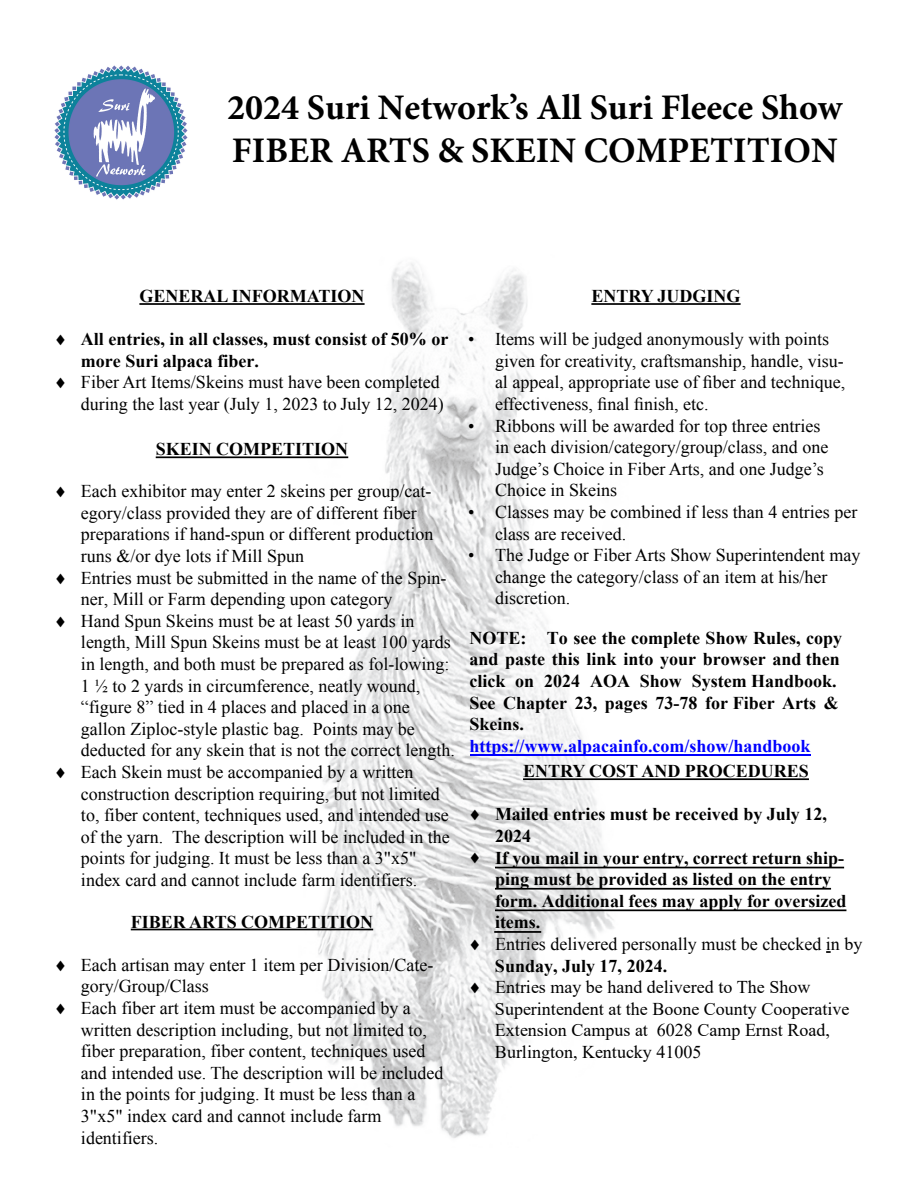
<style>
.page{position:relative;width:918px;height:1188px;background:#fff}
.page>*{position:absolute;margin:0;border:0;box-sizing:border-box;transform-origin:0 0}
.t1{font:700 36px/43.2px "Minion Pro";color:#000}
.t2{font:18px/21.6px "Times New Roman";color:#000}
.t3{font:700 18px/21.6px "Times New Roman";color:#000}
.t4{font:700 18px "Times New Roman";color:#00f}
</style>
<div class="page">
<img style="left:298px;top:263px;width:330px;height:875px">
<hr style="left:139px;top:303px;width:226px;height:2px;background:#000">
<hr style="left:156px;top:456px;width:192px;height:2px;background:#000">
<hr style="left:131px;top:929px;width:242px;height:1px;background:#000">
<hr style="left:591px;top:303px;width:150px;height:2px;background:#000">
<hr style="left:523px;top:778px;width:286px;height:2px;background:#000">
<hr style="left:470px;top:754px;width:340px;height:2px;background:#00f">
<hr style="left:494px;top:932px;width:47px;height:1px;background:#000">
<hr style="left:495px;top:909px;width:351px;height:2px;background:#000">
<hr style="left:495px;top:888px;width:336px;height:2px;background:#000">
<hr style="left:495px;top:867px;width:349px;height:1px;background:#000">
<img style="left:54px;top:65px;width:134px;height:135px">
<svg style="left:471px;top:810px;width:8px;height:11px"></svg>
<svg style="left:471px;top:853px;width:8px;height:11px"></svg>
<h1 class="t1" style="left:227px;top:85px;width:617px">2024 Suri Network’s All Suri Fleece Show<br>FIBER ARTS &amp; SKEIN COMPETITION</h1>
<p class="t3" style="left:139px;top:285px;width:227px">GENERAL INFORMATION</p>
<p class="t3" style="left:54px;top:328px;width:396px">♦ All entries, in all classes, must consist of 50% or</p>
<p class="t3" style="left:81px;top:350px;width:179px">more Suri alpaca fiber.</p>
<p class="t2" style="left:54px;top:371px;width:387px">♦ Fiber Art Items/Skeins must have been completed</p>
<p class="t2" style="left:81px;top:393px;width:364px">during the last year (July 1, 2023 to July 12, 2024)</p>
<p class="t3" style="left:156px;top:438px;width:194px">SKEIN COMPETITION</p>
<p class="t2" style="left:54px;top:480px;width:379px">♦ Each exhibitor may enter 2 skeins per group/cat-</p>
<p class="t2" style="left:81px;top:502px;width:337px">egory/class provided they are of different fiber</p>
<p class="t2" style="left:81px;top:523px;width:354px">preparations if hand-spun or different production</p>
<p class="t2" style="left:81px;top:545px;width:225px">runs &amp;/or dye lots if Mill Spun</p>
<p class="t2" style="left:54px;top:566px;width:394px">♦ Entries must be submitted in the name of the Spin-</p>
<p class="t2" style="left:81px;top:588px;width:313px">ner, Mill or Farm depending upon category</p>
<p class="t2" style="left:54px;top:610px;width:362px">♦ Hand Spun Skeins must be at least 50 yards in</p>
<p class="t2" style="left:81px;top:631px;width:371px">length, Mill Spun Skeins must be at least 100 yards</p>
<p class="t2" style="left:81px;top:653px;width:370px">in length, and both must be prepared as fol-lowing:</p>
<p class="t2" style="left:81px;top:674px;width:341px">1 ½ to 2 yards in circumference, neatly wound,</p>
<p class="t2" style="left:81px;top:696px;width:330px">“figure 8” tied in 4 places and placed in a one</p>
<p class="t2" style="left:81px;top:718px;width:335px">gallon Ziploc-style plastic bag. Points may be</p>
<p class="t2" style="left:81px;top:739px;width:375px">deducted for any skein that is not the correct length.</p>
<p class="t2" style="left:54px;top:761px;width:361px">♦ Each Skein must be accompanied by a written</p>
<p class="t2" style="left:81px;top:782px;width:360px">construction description requiring, but not limited</p>
<p class="t2" style="left:81px;top:804px;width:369px">to, fiber content, techniques used, and intended use</p>
<p class="t2" style="left:81px;top:826px;width:370px">of the yarn. The description will be included in the</p>
<p class="t2" style="left:81px;top:847px;width:337px">points for judging. It must be less than a 3"x5"</p>
<p class="t2" style="left:81px;top:869px;width:338px">index card and cannot include farm identifiers.</p>
<p class="t3" style="left:131px;top:910px;width:244px">FIBER ARTS COMPETITION</p>
<p class="t2" style="left:54px;top:954px;width:381px">♦ Each artisan may enter 1 item per Division/Cate-</p>
<p class="t2" style="left:81px;top:975px;width:129px">gory/Group/Class</p>
<p class="t2" style="left:54px;top:997px;width:358px">♦ Each fiber art item must be accompanied by a</p>
<p class="t2" style="left:81px;top:1018px;width:348px">written description including, but not limited to,</p>
<p class="t2" style="left:81px;top:1040px;width:346px">fiber preparation, fiber content, techniques used</p>
<p class="t2" style="left:81px;top:1062px;width:364px">and intended use. The description will be included</p>
<p class="t2" style="left:81px;top:1083px;width:336px">in the points for judging. It must be less than a</p>
<p class="t2" style="left:81px;top:1105px;width:302px">3"x5" index card and cannot include farm</p>
<p class="t2" style="left:81px;top:1126px;width:79px">identifiers.</p>
<p class="t3" style="left:591px;top:285px;width:151px">ENTRY JUDGING</p>
<p class="t2" style="left:495px;top:328px;width:352px;text-indent:-27px">• Items will be judged anonymously with points given for creativity, craftsmanship, handle, visu&shy;al appeal, appropriate use of fiber and technique, effectiveness, final finish, etc.</p>
<p class="t2" style="left:495px;top:415px;width:335px;text-indent:-27px">• Ribbons will be awarded for top three entries in each division/category/group/class, and one Judge’s Choice in Fiber Arts, and one Judge’s Choice in Skeins</p>
<p class="t2" style="left:495px;top:501px;width:364px;text-indent:-27px">• Classes may be combined if less than 4 entries per class are received.</p>
<p class="t2" style="left:495px;top:544px;width:367px;text-indent:-27px">• The Judge or Fiber Arts Show Superintendent may change the category/class of an item at his/her discretion.</p>
<p class="t3" style="left:470px;top:626px;width:374px">NOTE: To see the complete Show Rules, copy and paste this link into your browser and then click on 2024 AOA Show System Handbook.<br>See Chapter 23, pages 73-78 for Fiber Arts &amp; Skeins.</p>
<p class="t4" style="left:470px;top:733px;width:343px">https://www.alpacainfo.com/show/handbook</p>
<p class="t3" style="left:523px;top:760px;width:287px">ENTRY COST AND PROCEDURES</p>
<p class="t3" style="left:495px;top:803px;width:333px">Mailed entries must be received by July 12,</p>
<p class="t3" style="left:495px;top:825px;width:37px">2024</p>
<p class="t3" style="left:495px;top:846px;width:351px">If you mail in your entry, correct return ship-</p>
<p class="t3" style="left:495px;top:868px;width:338px">ping must be provided as listed on the entry</p>
<p class="t3" style="left:495px;top:890px;width:353px">form. Additional fees may apply for oversized</p>
<p class="t3" style="left:495px;top:911px;width:47px">items.</p>
<p class="t2" style="left:468px;top:933px;width:396px">♦ Entries delivered personally must be checked in by</p>
<p class="t3" style="left:495px;top:954px;width:174px">Sunday, July 17, 2024.</p>
<p class="t2" style="left:468px;top:976px;width:344px">♦ Entries may be hand delivered to The Show</p>
<p class="t2" style="left:495px;top:997px;width:356px">Superintendent at the Boone County Cooperative</p>
<p class="t2" style="left:495px;top:1019px;width:336px">Extension Campus at 6028 Camp Ernst Road,</p>
<p class="t2" style="left:495px;top:1041px;width:208px">Burlington, Kentucky 41005</p>
</div>
